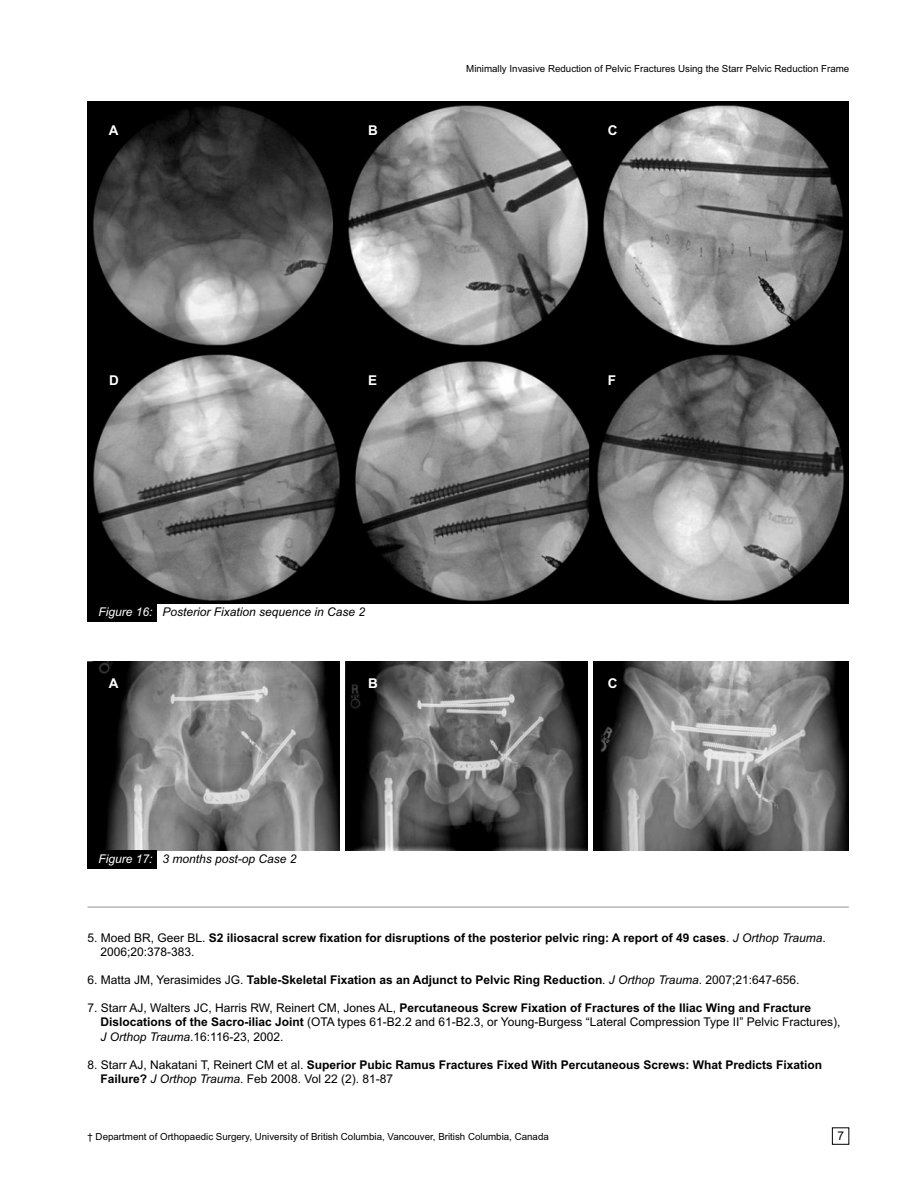
<style>
.page{position:relative;width:918px;height:1188px;background:#fff}
.page>*{position:absolute;margin:0;border:0;box-sizing:border-box;transform-origin:0 0}
.t1{font:700 13.5px "Arial";color:#fff}
.t2{font:700 12px/14.1px "Arial";color:#000}
.t3{font:12px/14.1px "Arial";color:#000}
.t4{font:italic 12px "Arial";color:#000}
.t5{font:9.75px "Arial";color:#000}
.s1{color:#fff}
.s2{font-weight:400}
.s3{font-weight:400;font-style:italic}
.s4{font-weight:700}
.s5{font-style:italic}
</style>
<div class="page">
<div style="left:832px;top:1128px;width:17px;height:17px;border:1px solid #000"></div>
<img style="left:88px;top:102px;width:761px;height:502px">
<div style="left:88px;top:603px;width:69px;height:18px;background:#000"></div>
<img style="left:88px;top:661px;width:761px;height:190px">
<div style="left:340px;top:661px;width:5px;height:190px;background:#fff"></div>
<hr style="left:589px;top:661px;width:4px;height:190px;background:#fff">
<div style="left:88px;top:850px;width:69px;height:18px;background:#000"></div>
<hr style="left:88px;top:907px;width:761px;height:1px;background:#999">
<p class="t5" style="left:466px;top:65px;width:385px">Minimally Invasive Reduction of Pelvic Fractures Using the Starr Pelvic Reduction Frame</p>
<p class="t1" style="left:109px;top:126px;width:11px">A</p>
<p class="t1" style="left:368px;top:126px;width:11px">B</p>
<p class="t1" style="left:608px;top:126px;width:11px">C</p>
<p class="t1" style="left:109px;top:375px;width:11px">D</p>
<p class="t1" style="left:368px;top:375px;width:11px">E</p>
<p class="t1" style="left:608px;top:375px;width:10px">F</p>
<p class="t4" style="left:98px;top:608px;width:268px"><span class="s1">Figure 16:</span> Posterior Fixation sequence in Case 2</p>
<p class="t1" style="left:109px;top:679px;width:11px">A</p>
<p class="t1" style="left:368px;top:679px;width:11px">B</p>
<p class="t1" style="left:608px;top:679px;width:11px">C</p>
<p class="t4" style="left:98px;top:854px;width:200px"><span class="s1">Figure 17:</span> 3 months post-op Case 2</p>
<p class="t2" style="left:100px;top:932px;width:727px;text-indent:-13px"><span class="s2">5. Moed BR, Geer BL.</span> S2 iliosacral screw fixation for disruptions of the posterior pelvic ring: A report of 49 cases<span class="s2">.</span> <span class="s3">J Orthop Trauma</span><span class="s2">.<br>2006;20:378-383.</span></p>
<p class="t2" style="left:88px;top:974px;width:713px"><span class="s2">6. Matta JM, Yerasimides JG.</span> Table-Skeletal Fixation as an Adjunct to Pelvic Ring Reduction<span class="s2">.</span> <span class="s3">J Orthop Trauma</span><span class="s2">. 2007;21:647-656.</span></p>
<p class="t3" style="left:100px;top:1002px;width:741px;text-indent:-13px">7. Starr AJ, Walters JC, Harris RW, Reinert CM, Jones AL, <span class="s4">Percutaneous Screw Fixation of Fractures of the Iliac Wing and Fracture<br>Dislocations of the Sacro-iliac Joint</span> (OTA types 61-B2.2 and 61-B2.3, or Young-Burgess “Lateral Compression Type II” Pelvic Fractures),<br><span class="s5">J Orthop Trauma</span>.16:116-23, 2002.</p>
<p class="t2" style="left:100px;top:1059px;width:723px;text-indent:-13px"><span class="s2">8. Starr AJ, Nakatani T, Reinert CM et al.</span> Superior Pubic Ramus Fractures Fixed With Percutaneous Screws: What Predicts Fixation<br>Failure? <span class="s3">J Orthop Trauma</span><span class="s2">. Feb 2008. Vol 22 (2). 81-87</span></p>
<p class="t5" style="left:88px;top:1133px;width:463px">† Department of Orthopaedic Surgery, University of British Columbia, Vancouver, British Columbia, Canada</p>
<p class="t3" style="left:838px;top:1130px;width:8px">7</p>
</div>
